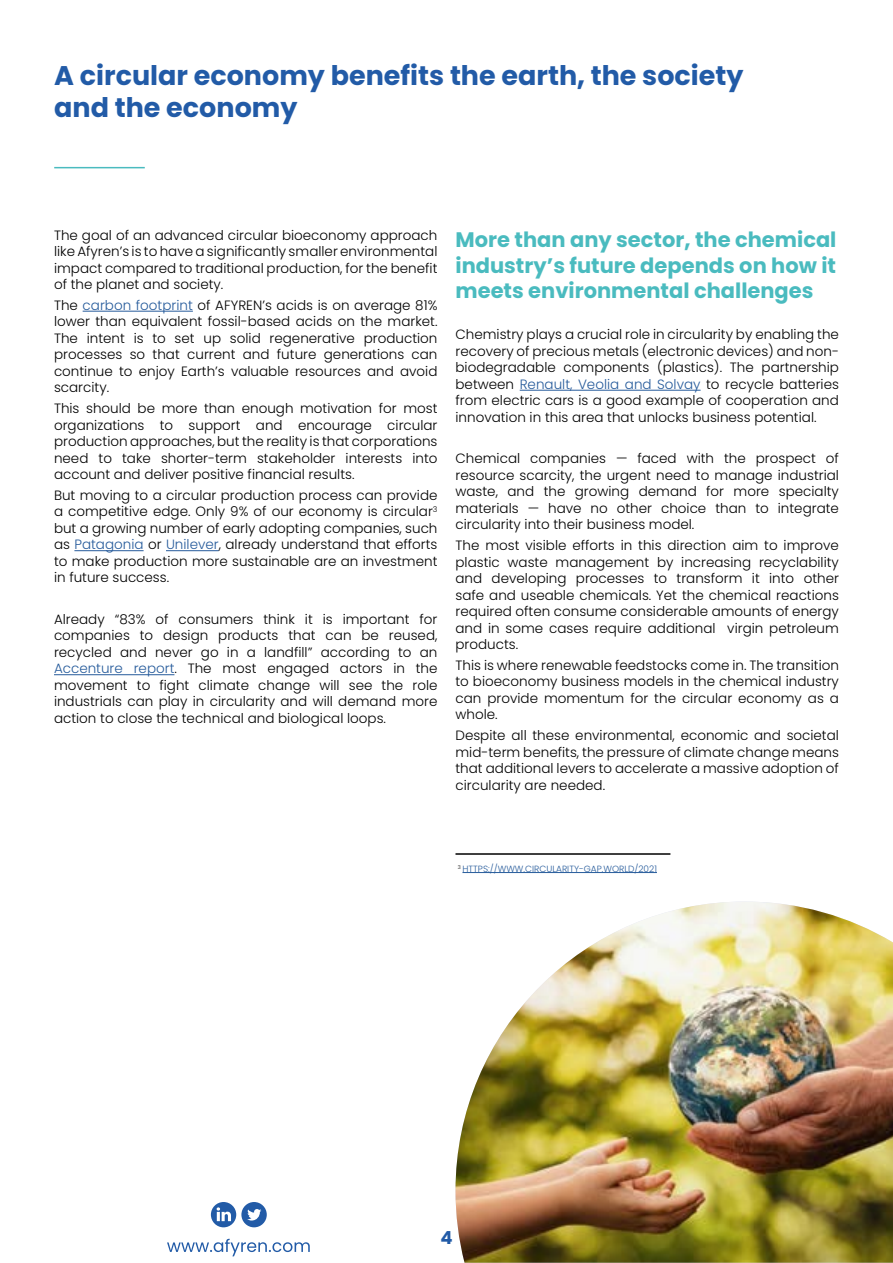
<style>
.page{position:relative;width:893px;height:1263px;background:#fff}
.page>*{position:absolute;margin:0;border:0;box-sizing:border-box;transform-origin:0 0}
.t1{font:700 27px/32.4px "Poppins";color:#225ba7}
.t2{font:700 21px/25.2px "Poppins";color:#4abbbf;text-align:justify}
.t3{font:700 18px "Poppins";color:#225ba7}
.t4{font:300 13.5px/16.5px "Poppins";color:#000;text-align:justify}
.t5{font:300 9px "Poppins";color:#265b9b}
.s1{color:#265b9b}
</style>
<div class="page">
<hr style="left:54px;top:167px;width:91px;height:1px;background:#4abbbf">
<svg style="left:167px;top:1239px;width:143px;height:17px"></svg>
<hr style="left:83px;top:311px;width:110px;height:1px;background:#265b9b">
<hr style="left:74px;top:550px;width:70px;height:1px;background:#265b9b">
<hr style="left:166px;top:550px;width:53px;height:1px;background:#265b9b">
<hr style="left:54px;top:674px;width:120px;height:1px;background:#265b9b">
<hr style="left:520px;top:390px;width:181px;height:1px;background:#265b9b">
<img style="left:455px;top:901px;width:438px;height:362px">
<hr style="left:462px;top:872px;width:195px;height:1px;background:#265b9b">
<hr style="left:455px;top:853px;width:215px;height:2px;background:#000">
<svg style="left:211px;top:1202px;width:56px;height:25px"></svg>
<h1 class="t1" style="left:54px;top:61px;width:691px">A circular economy benefits the earth, the society and the economy</h1>
<p class="t4" style="left:54px;top:227px;width:385px">The goal of an advanced circular bioeconomy approach like Afyren’s is to have a significantly smaller environmental impact compared to traditional production, for the benefit of the planet and society.</p>
<p class="t4" style="left:54px;top:297px;width:385px">The <span class="s1">carbon footprint</span> of AFYREN’s acids is on average 81% lower than equivalent fossil-based acids on the market.<br>The intent is to set up solid regenerative production processes so that current and future generations can continue to enjoy Earth’s valuable resources and avoid scarcity.</p>
<p class="t4" style="left:54px;top:400px;width:385px">This should be more than enough motivation for most organizations to support and encourage circular production approaches, but the reality is that corporations need to take shorter-term stakeholder interests into account and deliver positive financial results.</p>
<p class="t4" style="left:54px;top:487px;width:385px">But moving to a circular production process can provide a competitive edge. Only 9% of our economy is circular<sup>3 </sup>but a growing number of early adopting companies, such as <span class="s1">Patagonia</span> or <span class="s1">Unilever</span>, already understand that efforts to make production more sustainable are an investment in future success.</p>
<p class="t4" style="left:54px;top:611px;width:385px">Already “83% of consumers think it is important for companies to design products that can be reused, recycled and never go in a landfill” according to an <span class="s1">Accenture report</span>. The most engaged actors in the movement to fight climate change will see the role industrials can play in circularity and will demand more action to close the technical and biological loops.</p>
<h2 class="t2" style="left:455px;top:229px;width:382px">More than any sector, the chemical industry’s future depends on how it meets environmental challenges</h2>
<p class="t4" style="left:455px;top:327px;width:385px">Chemistry plays a crucial role in circularity by enabling the recovery of precious metals (electronic devices) and non&shy;biodegradable components (plastics). The partnership between <span class="s1">Renault, Veolia and Solvay</span> to recycle batteries from electric cars is a good example of cooperation and innovation in this area that unlocks business potential.</p>
<p class="t4" style="left:455px;top:451px;width:385px">Chemical companies — faced with the prospect of resource scarcity, the urgent need to manage industrial waste, and the growing demand for more specialty materials — have no other choice than to integrate circularity into their business model.</p>
<p class="t4" style="left:455px;top:537px;width:385px">The most visible efforts in this direction aim to improve plastic waste management by increasing recyclability and developing processes to transform it into other safe and useable chemicals. Yet the chemical reactions required often consume considerable amounts of energy and in some cases require additional virgin petroleum products.</p>
<p class="t4" style="left:455px;top:657px;width:385px">This is where renewable feedstocks come in. The transition to bioeconomy business models in the chemical industry can provide momentum for the circular economy as a whole.</p>
<p class="t4" style="left:455px;top:727px;width:385px">Despite all these environmental, economic and societal mid-term benefits, the pressure of climate change means that additional levers to accelerate a massive adoption of circularity are needed.</p>
<p class="t5" style="left:458px;top:863px;width:200px"><sup>3</sup> HTTPS://WWW.CIRCULARITY-GAP.WORLD/2021</p>
<h3 class="t3" style="left:440px;top:1230px;width:14px">4</h3>
</div>
